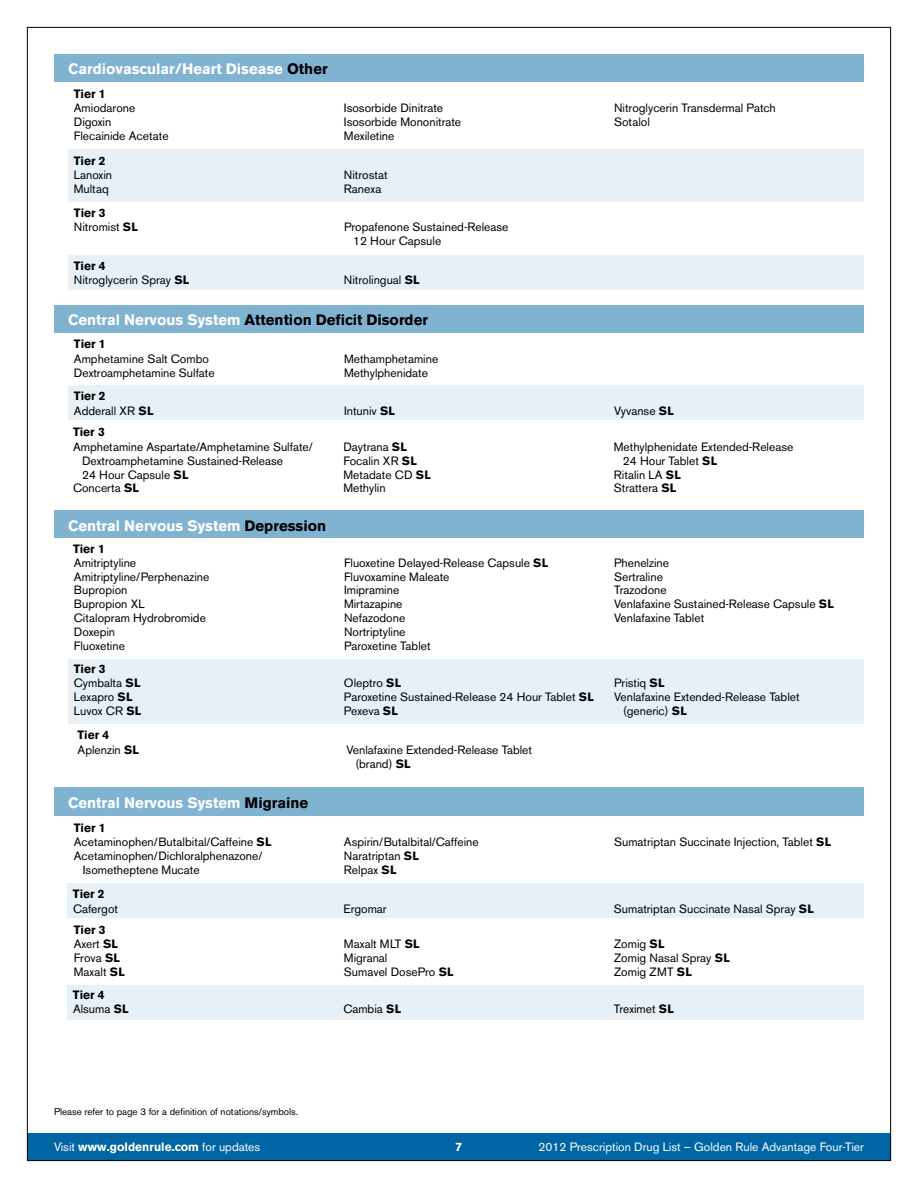
<style>
.page{position:relative;width:918px;height:1188px;background:#fff}
.page>*{position:absolute;margin:0;border:0;box-sizing:border-box;transform-origin:0 0}
.t1{font:700 15px "Akzidenz Grotesk BE";color:#fff}
.t2{font:700 15px "Akzidenz Grotesk BE";color:#000}
.t3{font:12px/13.8px "Akzidenz Grotesk BE";color:#000}
.t4{font:700 12px "Akzidenz Grotesk BE";color:#000}
.t5{font:12px "Akzidenz Grotesk BE";color:#fff}
.t6{font:700 12px "Akzidenz Grotesk BE";color:#fff}
.t7{font:9.75px "Akzidenz Grotesk BE";color:#000}
.s1{color:#000}
.s2{font-weight:700}
.s3{color:#fff}
.s4{font-weight:400}
</style>
<div class="page">
<div style="left:27px;top:1133px;width:864px;height:28px;background:#0065a4"></div>
<div style="left:55px;top:305px;width:809px;height:28px;background:#80b2d2"></div>
<div style="left:55px;top:511px;width:809px;height:27px;background:#80b2d2"></div>
<div style="left:55px;top:54px;width:809px;height:28px;background:#80b2d2"></div>
<div style="left:68px;top:150px;width:796px;height:52px;background:#e6f0f6"></div>
<div style="left:68px;top:255px;width:796px;height:35px;background:#e6f0f6"></div>
<div style="left:68px;top:385px;width:796px;height:35px;background:#e6f0f6"></div>
<div style="left:68px;top:659px;width:796px;height:65px;background:#e6f0f6"></div>
<div style="left:55px;top:788px;width:809px;height:28px;background:#80b2d2"></div>
<div style="left:67px;top:883px;width:797px;height:35px;background:#e6f0f6"></div>
<div style="left:67px;top:985px;width:797px;height:35px;background:#e6f0f6"></div>
<p class="t1" style="left:68px;top:60px;width:261px">Cardiovascular/Heart Disease <span class="s1">Other</span></p>
<p class="t3" style="left:74px;top:101px;width:96px">Amiodarone<br>Digoxin<br>Flecainide Acetate</p>
<p class="t3" style="left:344px;top:101px;width:119px">Isosorbide Dinitrate<br>Isosorbide Mononitrate<br>Mexiletine</p>
<p class="t3" style="left:614px;top:101px;width:163px">Nitroglycerin Transdermal Patch<br>Sotalol</p>
<p class="t4" style="left:74px;top:86px;width:33px">Tier 1</p>
<p class="t4" style="left:74px;top:154px;width:33px">Tier 2</p>
<p class="t3" style="left:74px;top:168px;width:40px">Lanoxin<br>Multaq</p>
<p class="t3" style="left:344px;top:168px;width:45px">Nitrostat<br>Ranexa</p>
<p class="t4" style="left:74px;top:205px;width:33px">Tier 3</p>
<p class="t3" style="left:74px;top:220px;width:66px">Nitromist <span class="s2">SL</span></p>
<p class="t3" style="left:353px;top:220px;width:157px;text-indent:-9px">Propafenone Sustained-Release<br>12 Hour Capsule</p>
<p class="t4" style="left:74px;top:259px;width:33px">Tier 4</p>
<p class="t3" style="left:74px;top:273px;width:117px">Nitroglycerin Spray <span class="s2">SL</span></p>
<p class="t3" style="left:344px;top:273px;width:77px">Nitrolingual <span class="s2">SL</span></p>
<p class="t2" style="left:68px;top:311px;width:361px"><span class="s3">Central Nervous System</span> Attention Deficit Disorder</p>
<p class="t4" style="left:74px;top:337px;width:33px">Tier 1</p>
<p class="t3" style="left:74px;top:352px;width:142px">Amphetamine Salt Combo<br>Dextroamphetamine Sulfate</p>
<p class="t3" style="left:344px;top:352px;width:96px">Methamphetamine<br>Methylphenidate</p>
<p class="t4" style="left:74px;top:389px;width:33px">Tier 2</p>
<p class="t3" style="left:74px;top:404px;width:81px">Adderall XR <span class="s2">SL</span></p>
<p class="t3" style="left:344px;top:404px;width:53px">Intuniv <span class="s2">SL</span></p>
<p class="t3" style="left:614px;top:404px;width:61px">Vyvanse <span class="s2">SL</span></p>
<p class="t4" style="left:73px;top:425px;width:33px">Tier 3</p>
<p class="t3" style="left:73px;top:440px;width:241px">Amphetamine Aspartate/Amphetamine Sulfate/</p>
<p class="t3" style="left:82px;top:454px;width:203px">Dextroamphetamine Sustained-Release</p>
<p class="t3" style="left:82px;top:468px;width:108px">24 Hour Capsule <span class="s2">SL</span></p>
<p class="t3" style="left:73px;top:481px;width:68px">Concerta <span class="s2">SL</span></p>
<p class="t1" style="left:68px;top:517px;width:260px">Central Nervous System <span class="s1">Depression</span></p>
<p class="t4" style="left:73px;top:542px;width:33px">Tier 1</p>
<p class="t3" style="left:343px;top:440px;width:89px">Daytrana <span class="s2">SL<br></span>Focalin XR <span class="s2">SL<br></span>Metadate CD <span class="s2">SL<br></span>Methylin</p>
<p class="t3" style="left:614px;top:440px;width:181px">Methylphenidate Extended-Release</p>
<p class="t3" style="left:623px;top:454px;width:96px">24 Hour Tablet <span class="s2">SL</span></p>
<p class="t3" style="left:614px;top:468px;width:69px">Ritalin LA <span class="s2">SL</span></p>
<p class="t3" style="left:614px;top:481px;width:64px">Strattera <span class="s2">SL</span></p>
<p class="t3" style="left:74px;top:556px;width:137px">Amitriptyline<br>Amitriptyline/Perphenazine<br>Bupropion<br>Bupropion XL<br>Citalopram Hydrobromide<br>Doxepin<br>Fluoxetine</p>
<p class="t3" style="left:344px;top:556px;width:206px">Fluoxetine Delayed-Release Capsule <span class="s2">SL<br></span>Fluvoxamine Maleate<br>Imipramine<br>Mirtazapine<br>Nefazodone<br>Nortriptyline<br>Paroxetine Tablet</p>
<p class="t3" style="left:614px;top:556px;width:221px">Phenelzine<br>Sertraline<br>Trazodone<br>Venlafaxine Sustained-Release Capsule <span class="s2">SL<br></span>Venlafaxine Tablet</p>
<p class="t4" style="left:74px;top:661px;width:33px">Tier 3</p>
<p class="t3" style="left:74px;top:676px;width:69px">Cymbalta <span class="s2">SL<br></span>Lexapro <span class="s2">SL<br></span>Luvox CR <span class="s2">SL</span></p>
<p class="t3" style="left:344px;top:676px;width:251px">Oleptro <span class="s2">SL<br></span>Paroxetine Sustained-Release 24 Hour Tablet <span class="s2">SL<br></span>Pexeva <span class="s2">SL</span></p>
<p class="t3" style="left:614px;top:676px;width:52px">Pristiq <span class="s2">SL</span></p>
<p class="t3" style="left:614px;top:690px;width:187px">Venlafaxine Extended-Release Tablet</p>
<p class="t3" style="left:623px;top:704px;width:65px">(generic) <span class="s2">SL</span></p>
<p class="t4" style="left:78px;top:728px;width:33px">Tier 4</p>
<p class="t3" style="left:78px;top:743px;width:63px">Aplenzin <span class="s2">SL</span></p>
<p class="t3" style="left:355px;top:743px;width:178px;text-indent:-9px">Venlafaxine Extended-Release Tablet (brand) <span class="s2">SL</span></p>
<p class="t1" style="left:68px;top:794px;width:242px">Central Nervous System <span class="s1">Migraine</span></p>
<p class="t3" style="left:74px;top:835px;width:199px">Acetaminophen/Butalbital/Caffeine <span class="s2">SL</span></p>
<p class="t3" style="left:74px;top:849px;width:190px">Acetaminophen/Dichloralphenazone/</p>
<p class="t3" style="left:83px;top:863px;width:118px">Isometheptene Mucate</p>
<p class="t4" style="left:74px;top:821px;width:33px">Tier 1</p>
<p class="t4" style="left:73px;top:887px;width:33px">Tier 2</p>
<p class="t3" style="left:344px;top:835px;width:136px">Aspirin/Butalbital/Caffeine<br>Naratriptan <span class="s2">SL<br></span>Relpax <span class="s2">SL</span></p>
<p class="t3" style="left:614px;top:835px;width:219px">Sumatriptan Succinate Injection, Tablet <span class="s2">SL</span></p>
<p class="t3" style="left:73px;top:902px;width:47px">Cafergot</p>
<p class="t3" style="left:343px;top:902px;width:45px">Ergomar</p>
<p class="t3" style="left:614px;top:902px;width:202px">Sumatriptan Succinate Nasal Spray <span class="s2">SL</span></p>
<p class="t4" style="left:74px;top:923px;width:33px">Tier 3</p>
<p class="t3" style="left:74px;top:937px;width:53px">Axert <span class="s2">SL<br></span>Frova <span class="s2">SL<br></span>Maxalt <span class="s2">SL</span></p>
<p class="t3" style="left:344px;top:937px;width:111px">Maxalt MLT <span class="s2">SL<br></span>Migranal<br>Sumavel DosePro <span class="s2">SL</span></p>
<p class="t3" style="left:614px;top:937px;width:117px">Zomig <span class="s2">SL<br></span>Zomig Nasal Spray <span class="s2">SL<br></span>Zomig ZMT <span class="s2">SL</span></p>
<p class="t4" style="left:73px;top:988px;width:33px">Tier 4</p>
<p class="t3" style="left:73px;top:1002px;width:57px">Alsuma <span class="s2">SL</span></p>
<p class="t3" style="left:343px;top:1002px;width:59px">Cambia <span class="s2">SL</span></p>
<p class="t3" style="left:614px;top:1002px;width:62px">Treximet <span class="s2">SL</span></p>
<p class="t7" style="left:54px;top:1105px;width:246px">Please refer to page 3 for a definition of notations/symbols.</p>
<p class="t6" style="left:54px;top:1140px;width:208px"><span class="s4">Visit</span> www.goldenrule.com <span class="s4">for updates</span></p>
<p class="t6" style="left:456px;top:1140px;width:8px">7</p>
<p class="t5" style="left:538px;top:1140px;width:327px">2012 Prescription Drug List – Golden Rule Advantage Four-Tier</p>
</div>
